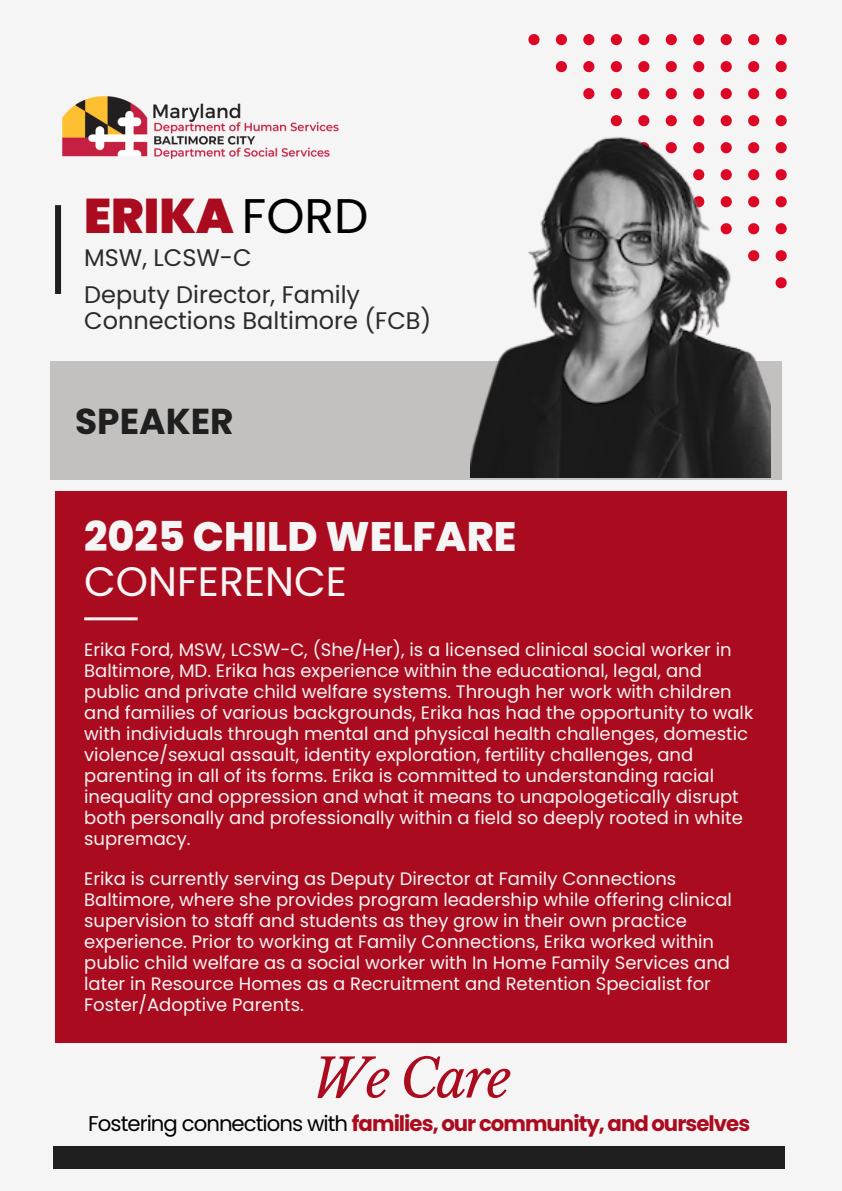
<style>
.page{position:relative;width:842px;height:1191px;background:#fff}
.page>*{position:absolute;margin:0;border:0;box-sizing:border-box;transform-origin:0 0}
.t1{font:italic 53.3px "Libre Baskerville";letter-spacing:-.045em;color:#ab0b1e}
.t2{font:900 48.6px "Poppins";color:#ab0b1e}
.t3{font:800 41.1px/44.8px "Poppins";color:#f5f5f5}
.t4{font:700 36px "Poppins";color:#1f1f1f}
.t5{font:24px/26.2px "Poppins";color:#2b2b2b}
.t6{font:700 21.3px "Poppins";letter-spacing:-.045em;color:#ab0b1e}
.t7{font:18px/21px "Poppins";color:#f5f5f5}
.s1{font-weight:400;color:#000}
.s2{font-weight:400}
</style>
<div class="page">
<div style="left:0;top:0;width:842px;height:1190px;background:#f5f5f5"></div>
<div style="left:53px;top:1146px;width:732px;height:22px;background:#1f1f1f"></div>
<div style="left:50px;top:361px;width:732px;height:119px;background:#c2c1bf"></div>
<svg style="left:776px;top:277px;width:10px;height:11px"></svg>
<svg style="left:776px;top:250px;width:10px;height:11px"></svg>
<svg style="left:776px;top:223px;width:10px;height:11px"></svg>
<svg style="left:776px;top:196px;width:10px;height:11px"></svg>
<svg style="left:776px;top:169px;width:10px;height:11px"></svg>
<svg style="left:776px;top:142px;width:10px;height:11px"></svg>
<svg style="left:776px;top:115px;width:10px;height:11px"></svg>
<svg style="left:748px;top:115px;width:11px;height:11px"></svg>
<svg style="left:721px;top:115px;width:11px;height:11px"></svg>
<svg style="left:693px;top:115px;width:11px;height:11px"></svg>
<svg style="left:666px;top:115px;width:11px;height:11px"></svg>
<svg style="left:638px;top:115px;width:11px;height:11px"></svg>
<svg style="left:611px;top:115px;width:11px;height:11px"></svg>
<svg style="left:776px;top:88px;width:10px;height:11px"></svg>
<svg style="left:748px;top:88px;width:11px;height:11px"></svg>
<svg style="left:721px;top:88px;width:11px;height:11px"></svg>
<svg style="left:693px;top:88px;width:11px;height:11px"></svg>
<svg style="left:666px;top:88px;width:11px;height:11px"></svg>
<svg style="left:638px;top:88px;width:11px;height:11px"></svg>
<svg style="left:611px;top:88px;width:11px;height:11px"></svg>
<svg style="left:583px;top:88px;width:11px;height:11px"></svg>
<svg style="left:776px;top:61px;width:10px;height:11px"></svg>
<svg style="left:748px;top:61px;width:11px;height:11px"></svg>
<svg style="left:721px;top:61px;width:11px;height:11px"></svg>
<svg style="left:693px;top:61px;width:11px;height:11px"></svg>
<svg style="left:666px;top:61px;width:11px;height:11px"></svg>
<svg style="left:638px;top:61px;width:11px;height:11px"></svg>
<svg style="left:611px;top:61px;width:11px;height:11px"></svg>
<svg style="left:583px;top:61px;width:11px;height:11px"></svg>
<svg style="left:556px;top:61px;width:11px;height:11px"></svg>
<svg style="left:776px;top:34px;width:10px;height:11px"></svg>
<svg style="left:748px;top:34px;width:11px;height:11px"></svg>
<svg style="left:721px;top:34px;width:11px;height:11px"></svg>
<svg style="left:693px;top:34px;width:11px;height:11px"></svg>
<svg style="left:666px;top:34px;width:11px;height:11px"></svg>
<svg style="left:638px;top:34px;width:11px;height:11px"></svg>
<svg style="left:611px;top:34px;width:11px;height:11px"></svg>
<svg style="left:583px;top:34px;width:11px;height:11px"></svg>
<svg style="left:556px;top:34px;width:11px;height:11px"></svg>
<svg style="left:528px;top:34px;width:11px;height:11px"></svg>
<div style="left:55px;top:492px;width:732px;height:550px;background:#ab0b1e"></div>
<div style="left:55px;top:205px;width:6px;height:89px;background:#1f1f1f"></div>
<img style="left:62px;top:95px;width:277px;height:64px">
<hr style="left:84px;top:617px;width:54px;height:3px;background:#f5f5f5">
<img style="left:471px;top:126px;width:299px;height:351px">
<p class="t2" style="left:84px;top:182px;width:286px">ERIKA <span class="s1">FORD</span></p>
<h3 class="t5" style="left:84px;top:244px;width:169px">MSW, LCSW-C</h3>
<h1 class="t5" style="left:84px;top:281px;width:349px">Deputy Director, Family<br>Connections Baltimore (FCB)</h1>
<p class="t4" style="left:75px;top:396px;width:160px">SPEAKER</p>
<p class="t3" style="left:84px;top:514px;width:434px">2025 CHILD WELFARE<br><span class="s2">CONFERENCE</span></p>
<h6 class="t7" style="left:84px;top:639px;width:671px">Erika Ford, MSW, LCSW-C, (She/Her), is a licensed clinical social worker in Baltimore, MD. Erika has experience within the educational, legal, and public and private child welfare systems. Through her work with children and families of various backgrounds, Erika has had the opportunity to walk with individuals through mental and physical health challenges, domestic violence/sexual assault, identity exploration, fertility challenges, and parenting in all of its forms. Erika is committed to understanding racial inequality and oppression and what it means to unapologetically disrupt both personally and professionally within a field so deeply rooted in white supremacy.</h6>
<h4 class="t7" style="left:84px;top:868px;width:649px">Erika is currently serving as Deputy Director at Family Connections Baltimore, where she provides program leadership while offering clinical supervision to staff and students as they grow in their own practice experience. Prior to working at Family Connections, Erika worked within public child welfare as a social worker with In Home Family Services and later in Resource Homes as a Recruitment and Retention Specialist for Foster/Adoptive Parents.</h4>
<h5 class="t1" style="left:312px;top:1045px;width:201px">We Care</h5>
<p class="t6" style="left:88px;top:1108px;width:663px"><span class="s1">Fostering connections with</span> families, our community, and ourselves</p>
</div>
